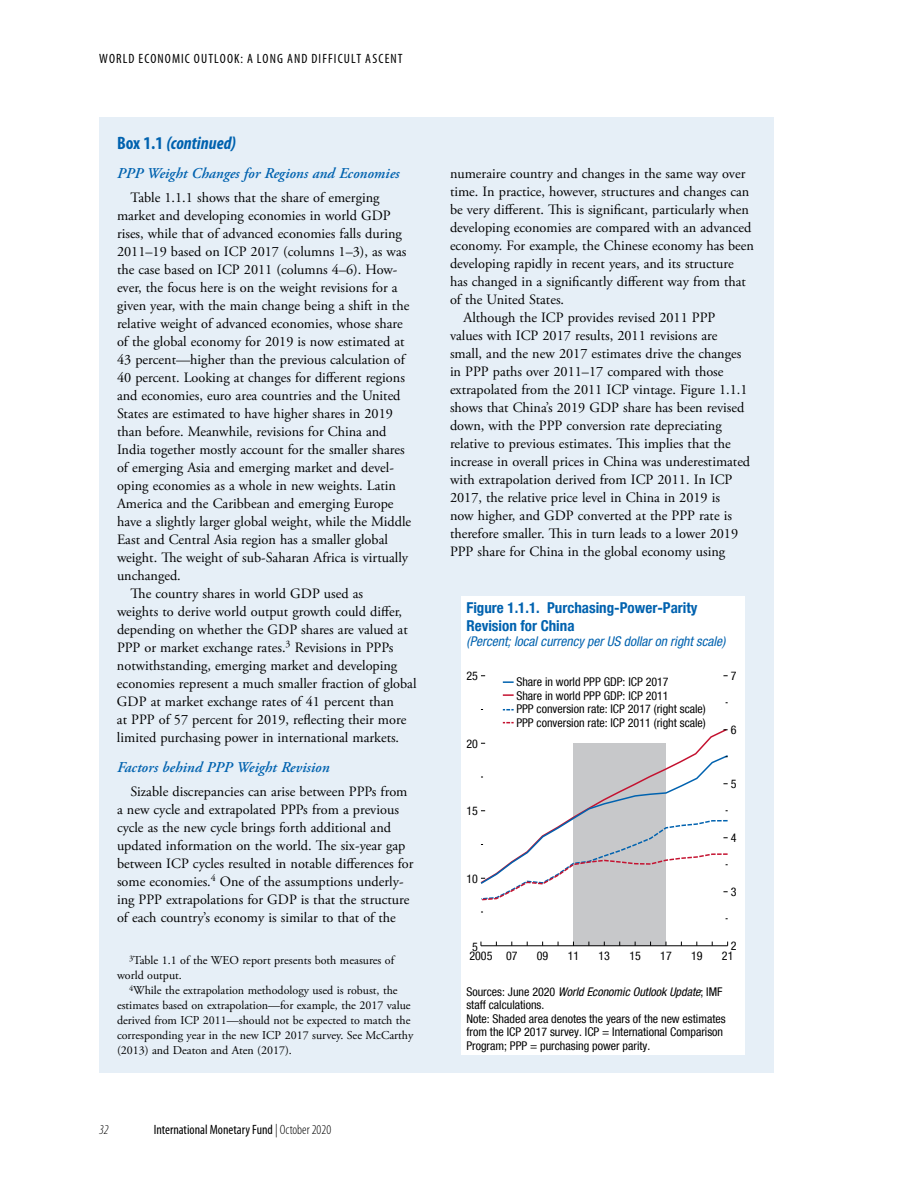
<style>
.page{position:relative;width:918px;height:1188px;background:#fff}
.page>*{position:absolute;margin:0;border:0;box-sizing:border-box;transform-origin:0 0}
.t1{font:italic 700 condensed 18px "Myriad Pro";color:#0062af}
.t2{font:italic 600 15px "Adobe Garamond Pro";color:#0062af}
.t3{font:700 condensed 15px/18px "Helvetica Neue LT Com";color:#0062af}
.t4{font:14.25px/18px "Adobe Garamond Pro";color:#000}
.t5{font:italic condensed 13.5px "Helvetica Neue LT Com";color:#0062af}
.t6{font:condensed 13.5px "Myriad Pro";color:#000}
.t7{font:condensed 13.5px "Myriad Pro";letter-spacing:.08em;color:#000}
.t8{font:condensed 13.5px "Myriad Pro";letter-spacing:.025em;color:#000}
.t9{font:italic 300 condensed 13.5px "Myriad Pro";color:#000}
.t10{font:condensed 12px/13.5px "Helvetica Neue LT Com";color:#000}
.t11{font:12px/15px "Adobe Garamond Pro";color:#000}
.s1{font-style:normal}
.s2{font-weight:300}
.s3{font-style:italic}
</style>
<div class="page">
<div style="left:99px;top:117px;width:675px;height:955px;background:#e6eff7"></div>
<div style="left:461px;top:596px;width:284px;height:458px;background:#fff"></div>
<div style="left:573px;top:743px;width:93px;height:203px;background:#c7c8ca"></div>
<hr style="left:481px;top:945px;width:247px;height:1px;background:#000">
<svg style="left:503px;top:681px;width:11px;height:2px"></svg>
<svg style="left:503px;top:694px;width:11px;height:2px"></svg>
<svg style="left:480px;top:722px;width:248px;height:179px"></svg>
<p class="t7" style="left:99px;top:51px;width:196px">WORLD ECONOMIC OUTLOOK: A Long and</p>
<p class="t8" style="left:311px;top:51px;width:14px">Difficult</p>
<p class="t8" style="left:365px;top:51px;width:21px">Ascent</p>
<p class="t1" style="left:117px;top:133px;width:121px"><span class="s1">Box 1.1</span> (continued)</p>
<p class="t2" style="left:117px;top:164px;width:284px">PPP Weight Changes for Regions and Economies</p>
<p class="t4" style="left:130px;top:189px;width:251px">Table 1.1.1 shows that the share of emerging</p>
<p class="t4" style="left:117px;top:207px;width:275px">market and developing economies in world GDP</p>
<p class="t4" style="left:117px;top:225px;width:286px">rises, while that of advanced economies falls during</p>
<p class="t4" style="left:117px;top:243px;width:291px">2011–19 based on ICP 2017 (columns 1–3), as was</p>
<p class="t4" style="left:117px;top:261px;width:282px">the case based on ICP 2011 (columns 4–6). How-</p>
<p class="t4" style="left:117px;top:279px;width:282px">ever, the focus here is on the weight revisions for a</p>
<p class="t4" style="left:117px;top:297px;width:294px">given year, with the main change being a shift in the</p>
<p class="t4" style="left:117px;top:315px;width:287px">relative weight of advanced economies, whose share</p>
<p class="t4" style="left:117px;top:333px;width:289px">of the global economy for 2019 is now estimated at</p>
<p class="t4" style="left:117px;top:351px;width:290px">43 percent—higher than the previous calculation of</p>
<p class="t4" style="left:117px;top:369px;width:289px">40 percent. Looking at changes for different regions</p>
<p class="t4" style="left:117px;top:387px;width:285px">and economies, euro area countries and the United</p>
<p class="t4" style="left:117px;top:405px;width:278px">States are estimated to have higher shares in 2019</p>
<p class="t4" style="left:117px;top:423px;width:271px">than before. Meanwhile, revisions for China and</p>
<p class="t4" style="left:117px;top:441px;width:289px">India together mostly account for the smaller shares</p>
<p class="t4" style="left:117px;top:459px;width:278px">of emerging Asia and emerging market and devel-</p>
<p class="t4" style="left:117px;top:477px;width:280px">oping economies as a whole in new weights. Latin</p>
<p class="t4" style="left:117px;top:495px;width:278px">America and the Caribbean and emerging Europe</p>
<p class="t4" style="left:117px;top:513px;width:296px">have a slightly larger global weight, while the Middle</p>
<p class="t4" style="left:117px;top:531px;width:272px">East and Central Asia region has a smaller global</p>
<p class="t4" style="left:117px;top:549px;width:293px">weight. The weight of sub-Saharan Africa is virtually</p>
<p class="t4" style="left:117px;top:567px;width:65px">unchanged.</p>
<p class="t4" style="left:130px;top:585px;width:234px">The country shares in world GDP used as</p>
<p class="t4" style="left:117px;top:603px;width:287px">weights to derive world output growth could differ,</p>
<p class="t4" style="left:117px;top:621px;width:292px">depending on whether the GDP shares are valued at</p>
<p class="t4" style="left:117px;top:639px;width:278px">PPP or market exchange rates.<sup>3</sup> Revisions in PPPs</p>
<p class="t4" style="left:117px;top:657px;width:282px">notwithstanding, emerging market and developing</p>
<p class="t4" style="left:117px;top:675px;width:301px">economies represent a much smaller fraction of global</p>
<p class="t4" style="left:117px;top:693px;width:278px">GDP at market exchange rates of 41 percent than</p>
<p class="t4" style="left:117px;top:711px;width:291px">at PPP of 57 percent for 2019, reflecting their more</p>
<p class="t4" style="left:117px;top:729px;width:284px">limited purchasing power in international markets.</p>
<p class="t2" style="left:117px;top:758px;width:214px">Factors behind PPP Weight Revision</p>
<p class="t4" style="left:117px;top:783px;width:298px;text-indent:13px">Sizable discrepancies can arise between PPPs from a new cycle and extrapolated PPPs from a previous cycle as the new cycle brings forth additional and updated information on the world. The six-year gap between ICP cycles resulted in notable differences for some economies.<sup>4</sup> One of the assumptions underly&shy;ing PPP extrapolations for GDP is that the structure of each country’s economy is similar to that of the</p>
<p class="t11" style="left:117px;top:954px;width:279px;text-indent:12px"><sup>3</sup>Table 1.1 of the WEO report presents both measures of world output.</p>
<p class="t11" style="left:117px;top:984px;width:298px;text-indent:12px"><sup>4</sup>While the extrapolation methodology used is robust, the estimates based on extrapolation—for example, the 2017 value derived from ICP 2011—should not be expected to match the corresponding year in the new ICP 2017 survey. See McCarthy (2013) and Deaton and Aten (2017).</p>
<p class="t9" style="left:99px;top:1122px;width:11px">32</p>
<p class="t6" style="left:154px;top:1122px;width:179px">International Monetary Fund <span class="s2">| October 2020</span></p>
<p class="t4" style="left:450px;top:165px;width:297px">numeraire country and changes in the same way over</p>
<p class="t4" style="left:450px;top:183px;width:301px">time. In practice, however, structures and changes can</p>
<p class="t4" style="left:450px;top:201px;width:300px">be very different. This is significant, particularly when</p>
<p class="t4" style="left:450px;top:219px;width:303px">developing economies are compared with an advanced</p>
<p class="t4" style="left:450px;top:237px;width:306px">economy. For example, the Chinese economy has been</p>
<p class="t4" style="left:450px;top:255px;width:285px">developing rapidly in recent years, and its structure</p>
<p class="t4" style="left:450px;top:273px;width:297px">has changed in a significantly different way from that</p>
<p class="t4" style="left:450px;top:291px;width:116px">of the United States.</p>
<p class="t4" style="left:463px;top:309px;width:253px">Although the ICP provides revised 2011 PPP</p>
<p class="t4" style="left:450px;top:327px;width:269px">values with ICP 2017 results, 2011 revisions are</p>
<p class="t4" style="left:450px;top:345px;width:293px">small, and the new 2017 estimates drive the changes</p>
<p class="t4" style="left:450px;top:363px;width:275px">in PPP paths over 2011–17 compared with those</p>
<p class="t4" style="left:450px;top:381px;width:299px">extrapolated from the 2011 ICP vintage. Figure 1.1.1</p>
<p class="t4" style="left:450px;top:399px;width:296px">shows that China’s 2019 GDP share has been revised</p>
<p class="t4" style="left:450px;top:417px;width:273px">down, with the PPP conversion rate depreciating</p>
<p class="t4" style="left:450px;top:435px;width:282px">relative to previous estimates. This implies that the</p>
<p class="t4" style="left:450px;top:453px;width:302px">increase in overall prices in China was underestimated</p>
<p class="t4" style="left:450px;top:471px;width:284px">with extrapolation derived from ICP 2011. In ICP</p>
<p class="t4" style="left:450px;top:489px;width:272px">2017, the relative price level in China in 2019 is</p>
<p class="t4" style="left:450px;top:507px;width:284px">now higher, and GDP converted at the PPP rate is</p>
<p class="t4" style="left:450px;top:525px;width:290px">therefore smaller. This in turn leads to a lower 2019</p>
<p class="t4" style="left:450px;top:543px;width:277px">PPP share for China in the global economy using</p>
<p class="t3" style="left:466px;top:599px;width:233px">Figure 1.1.1. Purchasing-Power-Parity<br>Revision for China</p>
<p class="t5" style="left:466px;top:633px;width:261px">(Percent; local currency per US dollar on right scale)</p>
<p class="t10" style="left:466px;top:669px;width:13px">25</p>
<p class="t10" style="left:466px;top:736px;width:13px">20</p>
<p class="t10" style="left:466px;top:804px;width:13px">15</p>
<p class="t10" style="left:466px;top:872px;width:13px">10</p>
<p class="t10" style="left:516px;top:675px;width:191px">Share in world PPP GDP: ICP 2017<br>Share in world PPP GDP: ICP 2011<br>PPP conversion rate: ICP 2017 (right scale)<br>PPP conversion rate: ICP 2011 (right scale)</p>
<p class="t10" style="left:731px;top:668px;width:7px">7</p>
<p class="t10" style="left:731px;top:722px;width:7px">6</p>
<p class="t10" style="left:731px;top:776px;width:7px">5</p>
<p class="t10" style="left:731px;top:830px;width:7px">4</p>
<p class="t10" style="left:731px;top:884px;width:7px">3</p>
<p class="t10" style="left:731px;top:938px;width:7px">2</p>
<p class="t10" style="left:472px;top:940px;width:7px">5</p>
<p class="t10" style="left:469px;top:949px;width:50px">2005 07</p>
<p class="t10" style="left:537px;top:949px;width:13px">09</p>
<p class="t10" style="left:568px;top:949px;width:13px">11</p>
<p class="t10" style="left:599px;top:949px;width:13px">13</p>
<p class="t10" style="left:629px;top:949px;width:13px">15</p>
<p class="t10" style="left:660px;top:949px;width:13px">17</p>
<p class="t10" style="left:691px;top:949px;width:13px">19</p>
<p class="t10" style="left:722px;top:949px;width:13px">21</p>
<p class="t10" style="left:466px;top:985px;width:261px">Sources: June 2020 <span class="s3">World Economic Outlook Update</span>; IMF staff calculations.<br>Note: Shaded area denotes the years of the new estimates from the ICP 2017 survey. ICP = International Comparison Program; PPP = purchasing power parity.</p>
</div>
